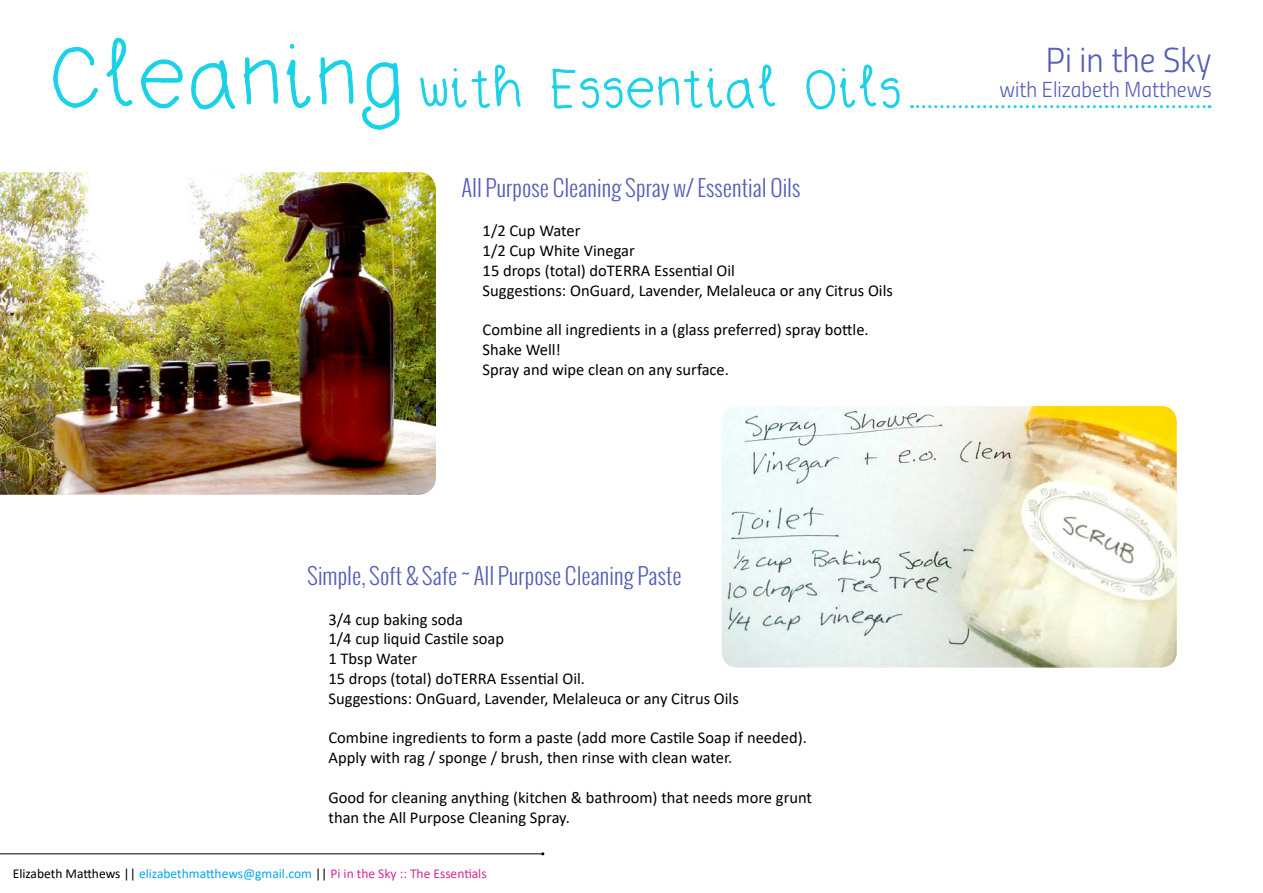
<style>
.page{position:relative;width:1263px;height:893px;background:#fff}
.page>*{position:absolute;margin:0;border:0;box-sizing:border-box;transform-origin:0 0}
.t1{font:58.5px "Delffo";color:#1ad2e7}
.t2{font:34.8px "Titillium Light Upright";color:#555eb8}
.t3{font:300 22.5px "Oswald";color:#555eb8}
.t4{font:21.75px "Titillium Light Upright";color:#555eb8}
.t5{font:16.5px/19.8px "Calibri";color:#000}
.t6{font:13.5px "Calibri";color:#00a8eb}
.s1{font-size:96px}
.s2{color:#000}
.s3{color:#d72892}
</style>
<div class="page">
<img style="left:722px;top:406px;width:455px;height:262px">
<img style="left:0;top:172px;width:436px;height:323px">
<hr style="left:0;top:853px;width:543px;height:1px;background:#000">
<svg style="left:420px;top:64px;width:101px;height:44px"></svg>
<svg style="left:551px;top:64px;width:224px;height:45px"></svg>
<svg style="left:806px;top:64px;width:94px;height:46px"></svg>
<svg style="left:53px;top:47px;width:45px;height:61px"></svg>
<svg style="left:106px;top:38px;width:27px;height:69px"></svg>
<svg style="left:141px;top:59px;width:42px;height:50px"></svg>
<svg style="left:191px;top:60px;width:44px;height:50px"></svg>
<svg style="left:243px;top:57px;width:35px;height:48px"></svg>
<svg style="left:286px;top:44px;width:25px;height:64px"></svg>
<svg style="left:319px;top:57px;width:35px;height:48px"></svg>
<svg style="left:362px;top:62px;width:38px;height:68px"></svg>
<svg style="left:911px;top:105px;width:299px;height:3px"></svg>
<h1 class="t1" style="left:49px;top:58px;width:855px"><span class="s1">Cleaning</span> with Essential Oils</h1>
<h3 class="t3" style="left:461px;top:172px;width:340px">All Purpose Cleaning Spray w/ Essential Oils</h3>
<p class="t5" style="left:483px;top:221px;width:412px">1/2 Cup Water<br>1/2 Cup White Vinegar<br>15 drops (total) doTERRA Essential Oil<br>Suggestions: OnGuard, Lavender, Melaleuca or any Citrus Oils</p>
<p class="t5" style="left:483px;top:320px;width:388px">Combine all ingredients in a (glass preferred) spray bottle.<br>Shake Well!<br>Spray and wipe clean on any surface.</p>
<h3 class="t3" style="left:307px;top:560px;width:376px">Simple, Soft &amp; Safe ~ All Purpose Cleaning Paste</h3>
<p class="t5" style="left:328px;top:609px;width:412px">3/4 cup baking soda<br>1/4 cup liquid Castile soap<br>1 Tbsp Water<br>15 drops (total) doTERRA Essential Oil.<br>Suggestions: OnGuard, Lavender, Melaleuca or any Citrus Oils</p>
<p class="t5" style="left:328px;top:727px;width:480px">Combine ingredients to form a paste (add more Castile Soap if needed).<br>Apply with rag / sponge / brush, then rinse with clean water.</p>
<p class="t5" style="left:328px;top:787px;width:485px">Good for cleaning anything (kitchen &amp; bathroom) that needs more grunt than the All Purpose Cleaning Spray.</p>
<p class="t6" style="left:13px;top:864px;width:475px"><span class="s2">Elizabeth Matthews ||</span> elizabethmatthews@gmail.com <span class="s2">||</span> <span class="s3">Pi in the Sky :: The Essentials</span></p>
<h2 class="t2" style="left:1046px;top:35px;width:167px">Pi in the Sky</h2>
<h3 class="t4" style="left:999px;top:74px;width:214px">with Elizabeth Matthews</h3>
</div>
